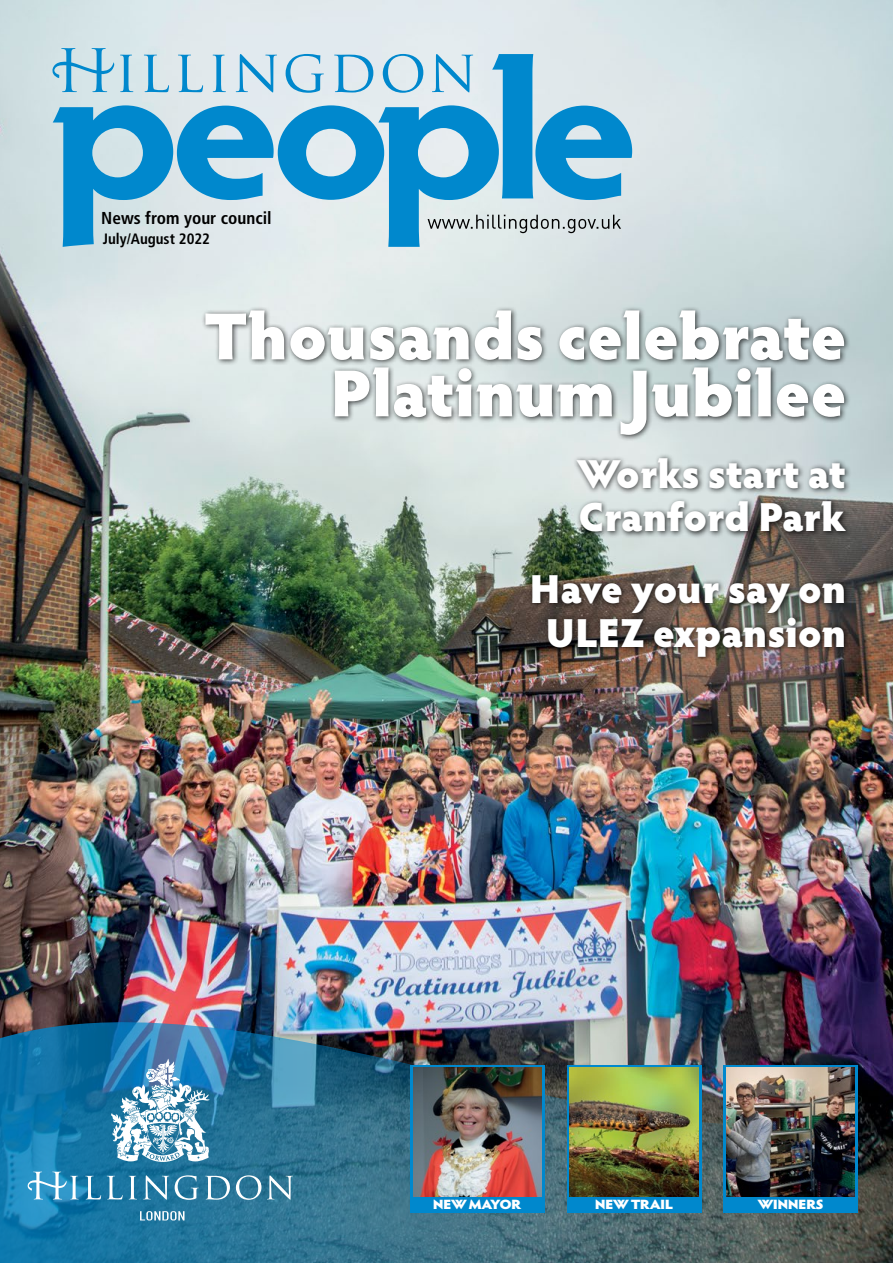
<style>
.page{position:relative;width:893px;height:1263px;background:#fff}
.page>*{position:absolute;margin:0;border:0;box-sizing:border-box;transform-origin:0 0}
.t1{font:900 66.6px/57px "Hypatia Sans Pro";color:#fff;text-align:right}
.t2{font:900 40.65px/43.5px "Hypatia Sans Pro";letter-spacing:-.01em;color:#fff;text-align:center}
.t3{font:700 condensed 17.25px "Frutiger";color:#000}
.t4{font:700 condensed 15px "Frutiger";color:#000}
.t5{font:900 13.5px "Hypatia Sans Pro";letter-spacing:-.045em;color:#fff;scale:1.1 1}
</style>
<div class="page">
<img style="left:0;top:0;width:893px;height:1012px">
<svg style="left:52px;top:48px;width:421px;height:45px;background:#d7e5eb"></svg>
<svg style="left:53px;top:54px;width:579px;height:193px;background:#87c2df"></svg>
<img style="left:0;top:1012px;width:893px;height:251px">
<svg style="left:27px;top:1058px;width:266px;height:162px;background:#3c88ad"></svg>
<svg style="left:428px;top:215px;width:193px;height:18px;background:#b6bdbe"></svg>
<div style="left:723px;top:1065px;width:135px;height:147px;background:#0088cd"></div>
<img style="left:727px;top:1068px;width:128px;height:128px">
<svg style="left:567px;top:1065px;width:134px;height:147px;background:#1285b5"></svg>
<img style="left:570px;top:1068px;width:128px;height:128px">
<div style="left:410px;top:1065px;width:134px;height:147px;background:#0088cd"></div>
<img style="left:413px;top:1068px;width:128px;height:128px">
<div style="left:201px;top:307px;width:650px;height:135px;background:#000;opacity:.75"></div>
<div style="left:528px;top:571px;width:323px;height:92px;background:#000;opacity:.75"></div>
<div style="left:572px;top:453px;width:280px;height:86px;background:#000;opacity:.75"></div>
<p class="t3" style="left:101px;top:208px;width:172px">News from your council</p>
<p class="t4" style="left:103px;top:229px;width:109px">July/August 2022</p>
<h1 class="t1" style="left:204px;top:304px;width:644px">Thousands celebrate<br>Platinum Jubilee</h1>
<p class="t2" style="left:576px;top:450px;width:271px;text-align:left">Works start at<br>Cranford Park</p>
<p class="t2" style="left:530px;top:565px;width:318px">Have your say on<br>ULEZ expansion</p>
<p class="t5" style="left:433px;top:1194px;width:82px">NEW MAYOR</p>
<p class="t5" style="left:595px;top:1194px;width:73px">NEW TRAIL</p>
<p class="t5" style="left:757px;top:1194px;width:62px">WINNERS</p>
</div>
